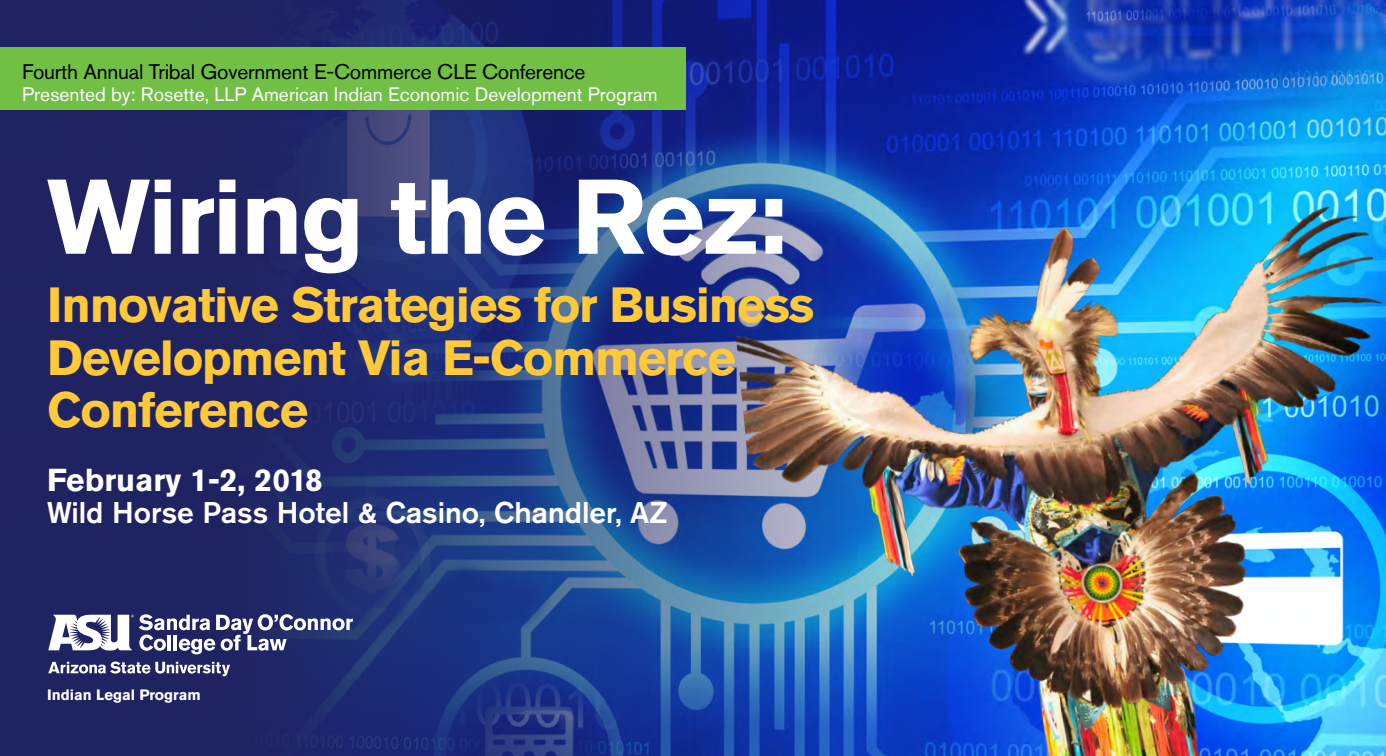
<style>
.page{position:relative;width:1386px;height:756px;background:#fff}
.page>*{position:absolute;margin:0;border:0;box-sizing:border-box;transform-origin:0 0}
.t1{font:700 105px "Akzidenz Grotesk Std";letter-spacing:-.025em;color:#fff}
.t2{font:700 49px/52.5px "Akzidenz Grotesk Std";letter-spacing:-.025em;color:#ffc938}
.t3{font:700 31.5px "Akzidenz Grotesk Std";color:#fff}
.t4{font:500 29.75px "Akzidenz Grotesk Std";color:#fff}
.t5{font:21px "Akzidenz Grotesk Std";letter-spacing:-.01em;color:#000001}
.t6{font:19.25px "Akzidenz Grotesk Std";color:#fff}
.t7{font:700 14.88px "Akzidenz Grotesk Pro";color:#fff}
</style>
<div class="page">
<img style="left:0;top:0;width:1386px;height:756px">
<svg style="left:48px;top:662px;width:182px;height:14px"></svg>
<svg style="left:48px;top:614px;width:305px;height:40px"></svg>
<img style="left:724px;top:144px;width:662px;height:612px">
<div style="left:0;top:47px;width:685px;height:63px;background:#71bf44"></div>
<p class="t5" style="left:22px;top:59px;width:565px">Fourth Annual Tribal Government E-Commerce CLE Conference</p>
<p class="t6" style="left:22px;top:83px;width:637px">Presented by: Rosette, LLP American Indian Economic Development Program</p>
<p class="t1" style="left:47px;top:156px;width:741px">Wiring the Rez:</p>
<p class="t2" style="left:47px;top:279px;width:769px">Innovative Strategies for Business<br>Development Via E-Commerce<br>Conference</p>
<p class="t3" style="left:47px;top:462px;width:277px">February 1-2, 2018</p>
<p class="t4" style="left:47px;top:494px;width:622px">Wild Horse Pass Hotel &amp; Casino, Chandler, AZ</p>
<p class="t7" style="left:47px;top:685px;width:155px">Indian Legal Program</p>
</div>
